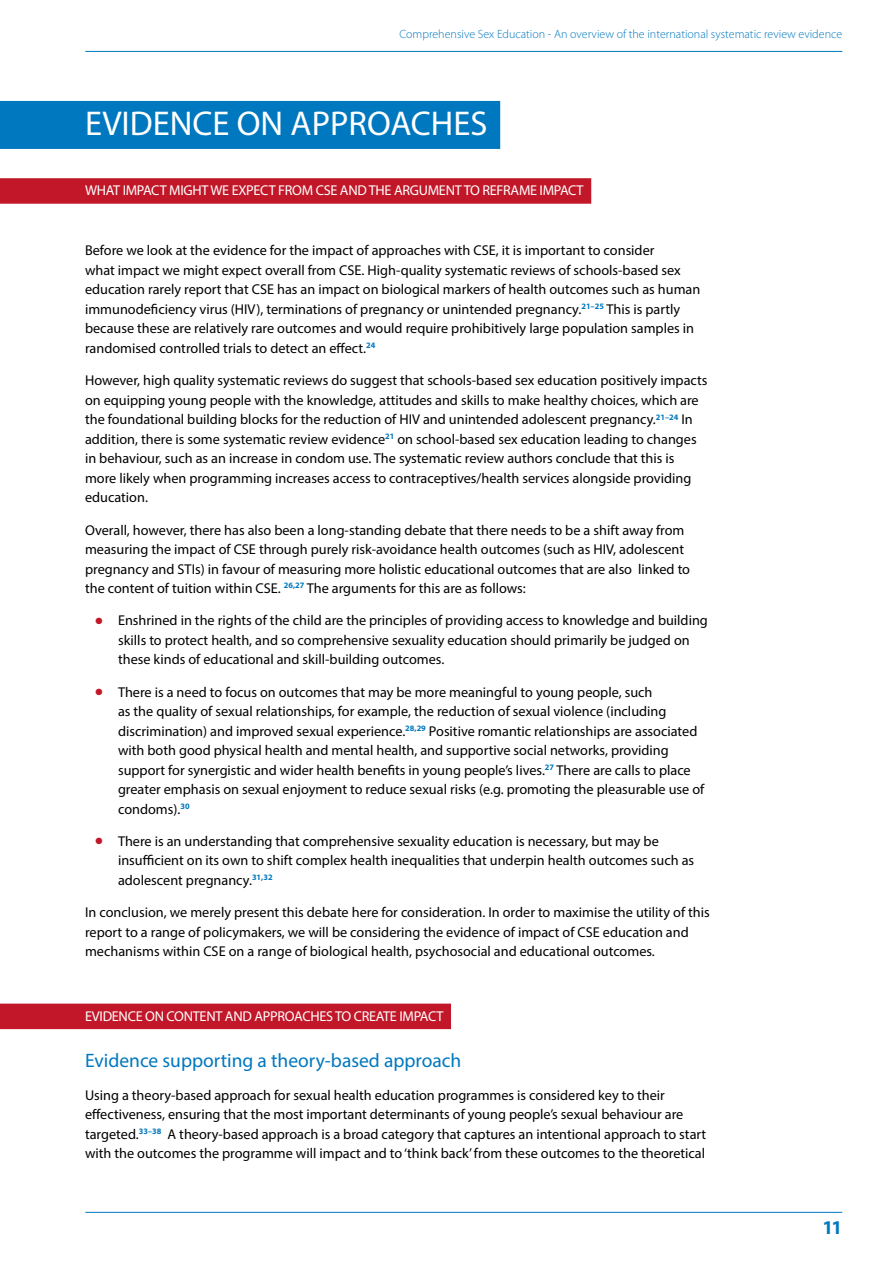
<style>
.page{position:relative;width:893px;height:1263px;background:#fff}
.page>*{position:absolute;margin:0;border:0;box-sizing:border-box;transform-origin:0 0}
.t1{font:34.5px "Myriad Pro";color:#fff}
.t2{font:19.5px "Myriad Pro";color:#0078bf}
.t3{font:700 19.5px "Myriad Pro";color:#0078bf}
.t4{font:14.25px/19.5px "Myriad Pro";color:#000}
.t5{font:14.25px "Myriad Pro";letter-spacing:-.02em;color:#fff}
.t6{font:300 12px "Myriad Pro";color:#0078bf}
.s1{color:#c11728}
</style>
<div class="page">
<hr style="left:85px;top:51px;width:757px;height:1px;background:#0078bf">
<hr style="left:85px;top:1212px;width:757px;height:1px;background:#0078bf">
<div style="left:0;top:101px;width:500px;height:48px;background:#0078bf"></div>
<div style="left:0;top:178px;width:591px;height:26px;background:#c11728"></div>
<div style="left:0;top:1003px;width:451px;height:26px;background:#c11728"></div>
<p class="t6" style="left:399px;top:27px;width:444px">Comprehensive Sex Education - An overview of the international systematic review evidence</p>
<h1 class="t1" style="left:85px;top:102px;width:404px">EVIDENCE ON APPROACHES</h1>
<p class="t5" style="left:85px;top:182px;width:500px">WHAT IMPACT MIGHT WE EXPECT FROM CSE AND THE ARGUMENT TO REFRAME IMPACT</p>
<p class="t4" style="left:85px;top:241px;width:617px">Before we look at the evidence for the impact of approaches with CSE, it is important to consider<br>what impact we might expect overall from CSE. High-quality systematic reviews of schools-based sex education rarely report that CSE has an impact on biological markers of health outcomes such as human immunodeficiency virus (HIV), terminations of pregnancy or unintended pregnancy.<sup>21–25</sup> This is partly because these are relatively rare outcomes and would require prohibitively large population samples in randomised controlled trials to detect an effect.<sup>24</sup></p>
<p class="t4" style="left:85px;top:370px;width:624px">However, high quality systematic reviews do suggest that schools-based sex education positively impacts on equipping young people with the knowledge, attitudes and skills to make healthy choices, which are the foundational building blocks for the reduction of HIV and unintended adolescent pregnancy.<sup>21–24</sup> In addition, there is some systematic review evidence<sup>21</sup> on school-based sex education leading to changes in behaviour, such as an increase in condom use. The systematic review authors conclude that this is more likely when programming increases access to contraceptives/health services alongside providing education.</p>
<p class="t4" style="left:85px;top:520px;width:607px">Overall, however, there has also been a long-standing debate that there needs to be a shift away from measuring the impact of CSE through purely risk-avoidance health outcomes (such as HIV, adolescent pregnancy and STIs) in favour of measuring more holistic educational outcomes that are also linked to the content of tuition within CSE. <sup>26,27</sup> The arguments for this are as follows:</p>
<p class="t4" style="left:118px;top:610px;width:591px;text-indent:-22px"><span class="s1">●</span> Enshrined in the rights of the child are the principles of providing access to knowledge and building skills to protect health, and so comprehensive sexuality education should primarily be judged on these kinds of educational and skill-building outcomes.</p>
<p class="t4" style="left:118px;top:682px;width:588px;text-indent:-22px"><span class="s1">●</span> There is a need to focus on outcomes that may be more meaningful to young people, such<br>as the quality of sexual relationships, for example, the reduction of sexual violence (including discrimination) and improved sexual experience.<sup>28,29</sup> Positive romantic relationships are associated with both good physical health and mental health, and supportive social networks, providing support for synergistic and wider health benefits in young people’s lives.<sup>27</sup> There are calls to place greater emphasis on sexual enjoyment to reduce sexual risks (e.g. promoting the pleasurable use of condoms).<sup>30</sup></p>
<p class="t4" style="left:118px;top:831px;width:578px;text-indent:-22px"><span class="s1">●</span> There is an understanding that comprehensive sexuality education is necessary, but may be insufficient on its own to shift complex health inequalities that underpin health outcomes such as adolescent pregnancy.<sup>31,32</sup></p>
<p class="t4" style="left:85px;top:902px;width:626px">In conclusion, we merely present this debate here for consideration. In order to maximise the utility of this report to a range of policymakers, we will be considering the evidence of impact of CSE education and mechanisms within CSE on a range of biological health, psychosocial and educational outcomes.</p>
<p class="t5" style="left:85px;top:1007px;width:360px">EVIDENCE ON CONTENT AND APPROACHES TO CREATE IMPACT</p>
<h2 class="t2" style="left:85px;top:1049px;width:378px">Evidence supporting a theory-based approach</h2>
<p class="t4" style="left:85px;top:1085px;width:623px">Using a theory-based approach for sexual health education programmes is considered key to their effectiveness, ensuring that the most important determinants of young people’s sexual behaviour are targeted.<sup>33–38</sup> A theory-based approach is a broad category that captures an intentional approach to start with the outcomes the programme will impact and to ‘think back’ from these outcomes to the theoretical</p>
<h2 class="t3" style="left:822px;top:1215px;width:21px">11</h2>
</div>
